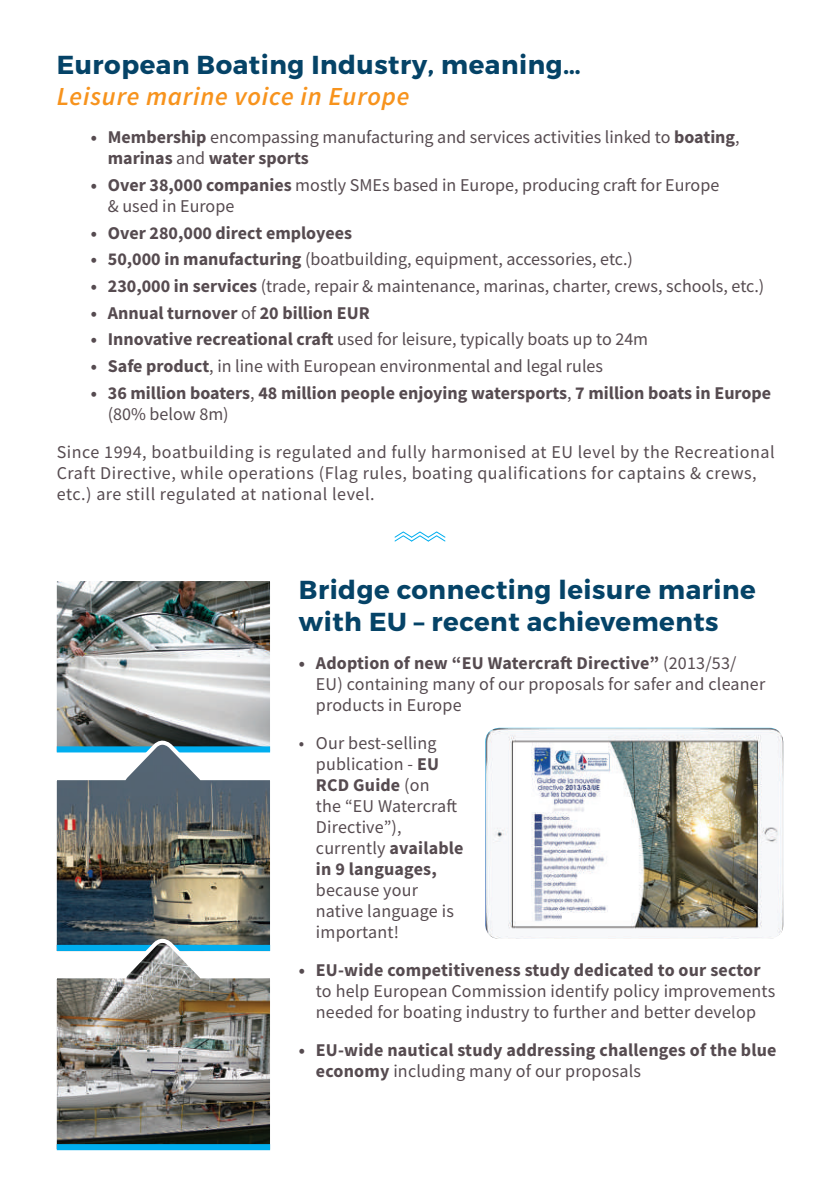
<style>
.page{position:relative;width:840px;height:1191px;background:#fff}
.page>*{position:absolute;margin:0;border:0;box-sizing:border-box;transform-origin:0 0}
.t1{font:700 26px/31.2px "Montserrat";letter-spacing:.02em;color:#054367}
.t2{font:italic 600 26px "Source Sans Pro";letter-spacing:.03em;color:#f7931d}
.t3{font:18px/21px "Source Sans Pro";letter-spacing:.01em;color:#564b50}
.t4{font:700 18px/21px "Source Sans Pro";color:#564b50}
.t5{font:18px/21.4px "Source Sans Pro";letter-spacing:.03em;color:#564b50}
.s1{font-weight:700}
.s2{font-weight:400}
</style>
<div class="page">
<img style="left:58px;top:582px;width:211px;height:156px">
<div style="left:53px;top:577px;width:221px;height:179px;border:4px solid #fff"></div>
<img style="left:53px;top:738px;width:221px;height:198px">
<img style="left:485px;top:728px;width:297px;height:210px">
<svg style="left:394px;top:531px;width:52px;height:11px"></svg>
<img style="left:56px;top:936px;width:215px;height:215px">
<div style="left:57px;top:1144px;width:213px;height:6px;background:#00aeef"></div>
<h1 class="t1" style="left:57px;top:49px;width:525px">European Boating Industry, meaning…</h1>
<h1 class="t2" style="left:57px;top:79px;width:354px">Leisure marine voice in Europe</h1>
<p class="t3" style="left:108px;top:126px;width:633px;text-indent:-17px"><span class="s1">• Membership</span> encompassing manufacturing and services activities linked to <span class="s1">boating</span>, <span class="s1">marinas</span> and <span class="s1">water sports</span></p>
<p class="t3" style="left:108px;top:174px;width:612px;text-indent:-17px"><span class="s1">• Over 38,000 companies</span> mostly SMEs based in Europe, producing craft for Europe &amp; used in Europe</p>
<p class="t4" style="left:91px;top:222px;width:262px">• Over 280,000 direct employees</p>
<p class="t3" style="left:91px;top:249px;width:543px"><span class="s1">• 50,000 in manufacturing</span> (boatbuilding, equipment, accessories, etc.)</p>
<p class="t3" style="left:91px;top:275px;width:674px"><span class="s1">• 230,000 in services</span> (trade, repair &amp; maintenance, marinas, charter, crews, schools, etc.)</p>
<p class="t4" style="left:91px;top:302px;width:280px">• Annual turnover <span class="s2">of</span> 20 billion EUR</p>
<p class="t3" style="left:91px;top:329px;width:558px"><span class="s1">• Innovative recreational craft</span> used for leisure, typically boats up to 24m</p>
<p class="t3" style="left:91px;top:355px;width:513px"><span class="s1">• Safe product</span>, in line with European environmental and legal rules</p>
<p class="t4" style="left:108px;top:382px;width:664px;text-indent:-17px">• 36 million boaters<span class="s2">,</span> 48 million people enjoying watersports<span class="s2">,</span> 7 million boats in Europe <span class="s2">(80% below 8m)</span></p>
<p class="t5" style="left:57px;top:441px;width:719px">Since 1994, boatbuilding is regulated and fully harmonised at EU level by the Recreational<br>Craft Directive, while operations (Flag rules, boating qualifications for captains &amp; crews, etc.) are still regulated at national level.</p>
<h1 class="t1" style="left:299px;top:575px;width:458px">Bridge connecting leisure marine with EU – recent achievements</h1>
<p class="t3" style="left:316px;top:652px;width:450px;text-indent:-17px"><span class="s1">• Adoption of new “EU Watercraft Directive”</span> (2013/53/<br>EU) containing many of our proposals for safer and cleaner products in Europe</p>
<p class="t3" style="left:316px;top:732px;width:149px;text-indent:-17px">• Our best-selling publication - <span class="s1">EU<br>RCD Guide</span> (on<br>the “EU Watercraft<br>Directive”), currently <span class="s1">available in 9 languages,</span></p>
<p class="t3" style="left:316px;top:879px;width:139px">because your native language is important!</p>
<p class="t4" style="left:299px;top:959px;width:463px">• EU-wide competitiveness study dedicated to our sector</p>
<p class="t3" style="left:316px;top:980px;width:460px">to help European Commission identify policy improvements needed for boating industry to further and better develop</p>
<p class="t4" style="left:316px;top:1039px;width:462px;text-indent:-17px">• EU-wide nautical study addressing challenges of the blue economy <span class="s2">including many of our proposals</span></p>
</div>
